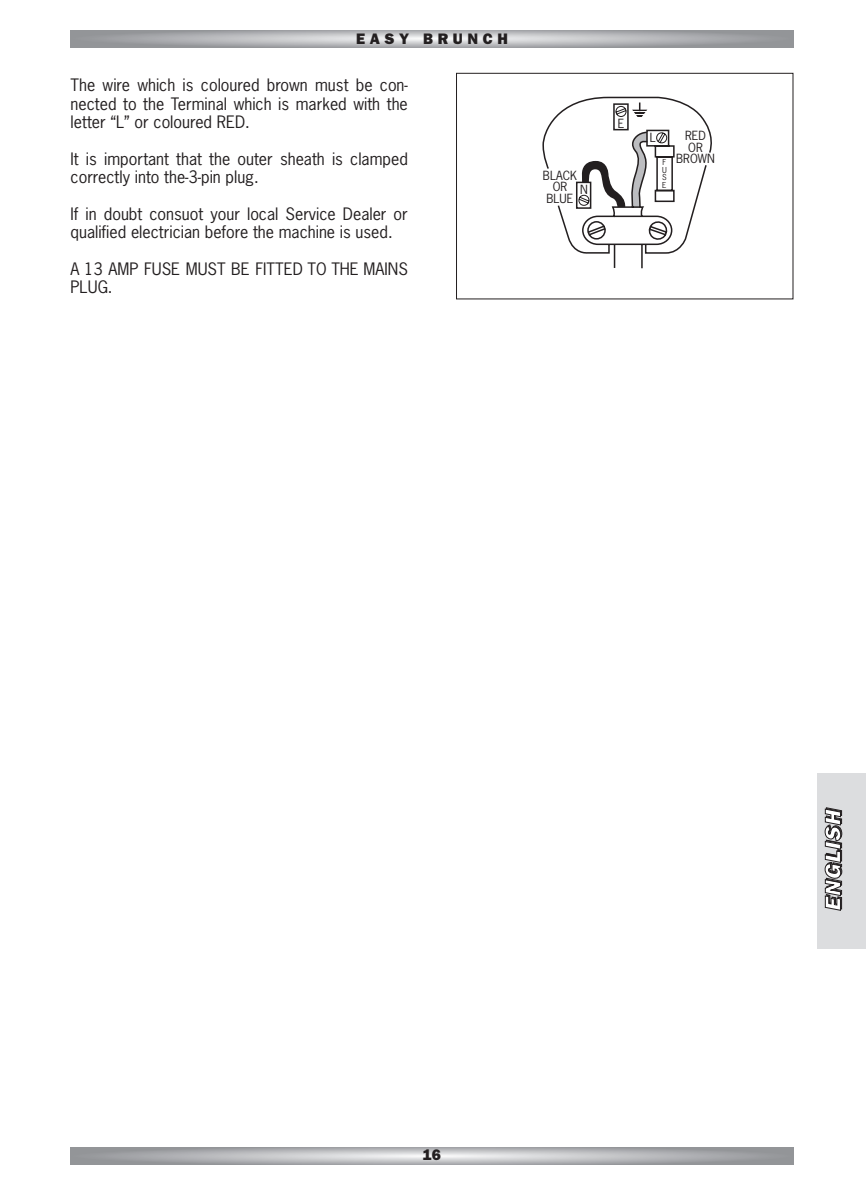
<style>
.page{position:relative;width:866px;height:1194px;background:#fff}
.page>*{position:absolute;margin:0;border:0;box-sizing:border-box;transform-origin:0 0}
.t1{font:italic 800 22.2px "Franklin Gothic";letter-spacing:.06em;color:#231f20}
.t2{font:16.2px/18.4px "News Gothic";color:#231f20}
.t3{font:800 15.4px "Franklin Gothic";letter-spacing:.3em;color:#231f20}
.t4{font:11.8px/11.8px "News Gothic";color:#231f20;text-align:center}
.t5{font:7.8px/7.8px "News Gothic";color:#231f20;text-align:justify}
.s1{color:#fff}
</style>
<div class="page">
<svg style="left:71px;top:1148px;width:722px;height:17px;background:#b2b3b6"></svg>
<div style="left:818px;top:773px;width:48px;height:175px;background:#dcdddf"></div>
<svg style="left:71px;top:30px;width:722px;height:17px;background:#b2b3b6"></svg>
<svg style="left:542px;top:96px;width:170px;height:173px"></svg>
<div style="left:456px;top:73px;width:337px;height:226px;border:1px solid #231f20"></div>
<p class="t3" style="left:356px;top:34px;width:153px">EASY BRUNCH</p>
<p class="t2" style="left:71px;top:77px;width:339px;text-align:justify">The wire which is coloured brown must be con&shy;nected to the Terminal which is marked with the letter “L” or coloured RED.</p>
<p class="t2" style="left:71px;top:151px;width:339px">It is important that the outer sheath is clamped correctly into the-3-pin plug.</p>
<p class="t2" style="left:71px;top:206px;width:339px">If in doubt consuot your local Service Dealer or qualified electrician before the machine is used.</p>
<p class="t2" style="left:71px;top:261px;width:339px">A 13 AMP FUSE MUST BE FITTED TO THE MAINS<br>PLUG.</p>
<p class="t4" style="left:543px;top:170px;width:36px">BLACK<br>OR<br>BLUE</p>
<p class="t4" style="left:580px;top:185px;width:9px">N</p>
<p class="t4" style="left:618px;top:118px;width:8px">E</p>
<p class="t4" style="left:650px;top:133px;width:8px">L</p>
<p class="t5" style="left:662px;top:159px;width:6px">F U S E</p>
<p class="t4" style="left:676px;top:130px;width:40px">RED<br>OR<br>BROWN</p>
<p class="t3" style="left:423px;top:1150px;width:20px">16</p>
<h1 class="t1" style="left:826px;top:911px;width:103px;rotate:-90deg"><span class="s1">E</span>NG<span class="s1">LI</span>SH</h1>
</div>
